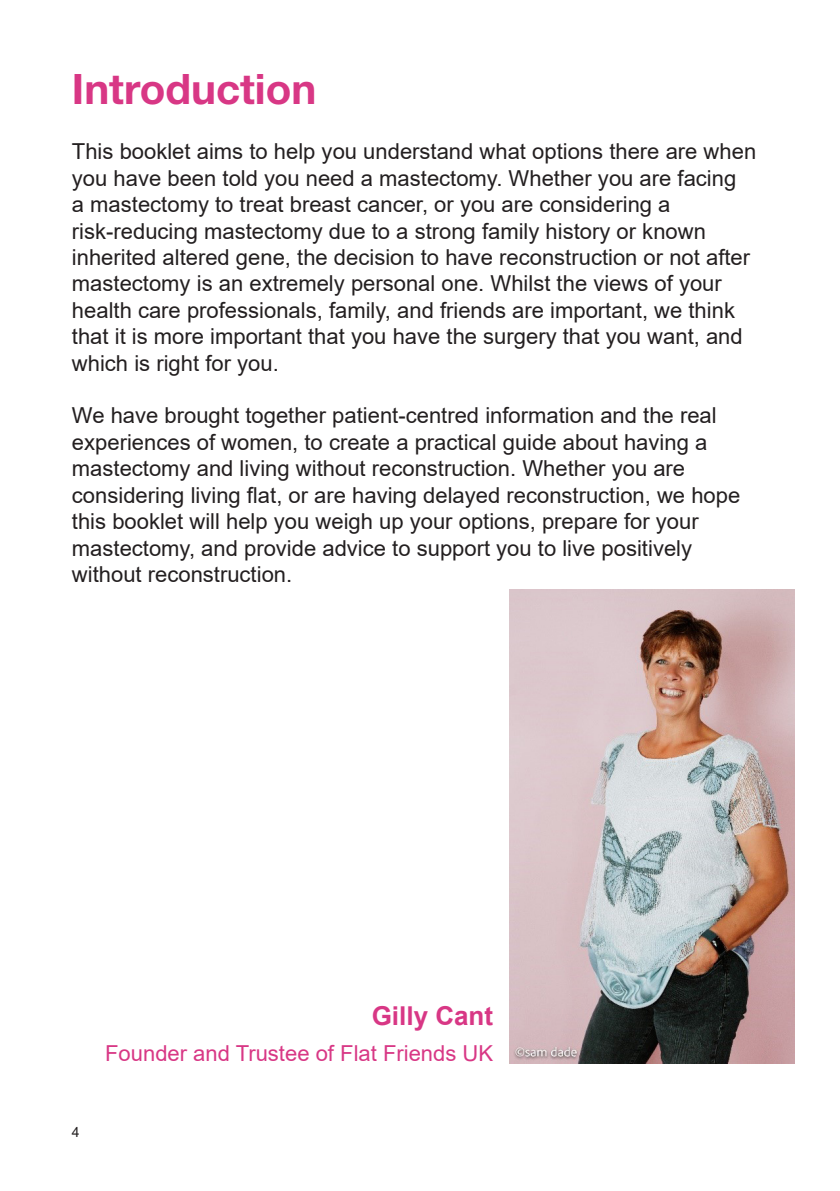
<style>
.page{position:relative;width:840px;height:1191px;background:#fff}
.page>*{position:absolute;margin:0;border:0;box-sizing:border-box;transform-origin:0 0}
.t1{font:700 42px "Helvetica Neue LT Std";color:#d83785}
.t2{font:700 26px "Arial";color:#d83785}
.t3{font:22px/26.4px "Arial";color:#231f20}
.t4{font:22px "Arial";color:#d83785}
.t5{font:14px "Arial";color:#231f20}
</style>
<div class="page">
<img style="left:509px;top:589px;width:284px;height:474px">
<p class="t1" style="left:72px;top:63px;width:246px">Introduction</p>
<p class="t3" style="left:72px;top:138px;width:685px">This booklet aims to help you understand what options there are when you have been told you need a mastectomy. Whether you are facing</p>
<p class="t3" style="left:72px;top:191px;width:599px">a mastectomy to treat breast cancer, or you are considering a</p>
<p class="t3" style="left:72px;top:217px;width:679px">risk-reducing mastectomy due to a strong family history or known inherited altered gene, the decision to have reconstruction or not after mastectomy is an extremely personal one. Whilst the views of your health care professionals, family, and friends are important, we think that it is more important that you have the surgery that you want, and which is right for you.</p>
<p class="t3" style="left:72px;top:402px;width:646px">We have brought together patient-centred information and the real</p>
<p class="t3" style="left:72px;top:429px;width:636px">experiences of women, to create a practical guide about having a</p>
<p class="t3" style="left:72px;top:455px;width:614px">mastectomy and living without reconstruction. Whether you are</p>
<p class="t3" style="left:72px;top:481px;width:669px">considering living flat, or are having delayed reconstruction, we hope this booklet will help you weigh up your options, prepare for your</p>
<p class="t3" style="left:72px;top:534px;width:621px">mastectomy, and provide advice to support you to live positively</p>
<p class="t3" style="left:72px;top:561px;width:222px">without reconstruction.</p>
<p class="t5" style="left:72px;top:1123px;width:9px">4</p>
<p class="t2" style="left:371px;top:997px;width:123px">Gilly Cant</p>
<p class="t4" style="left:105px;top:1038px;width:389px">Founder and Trustee of Flat Friends UK</p>
</div>
